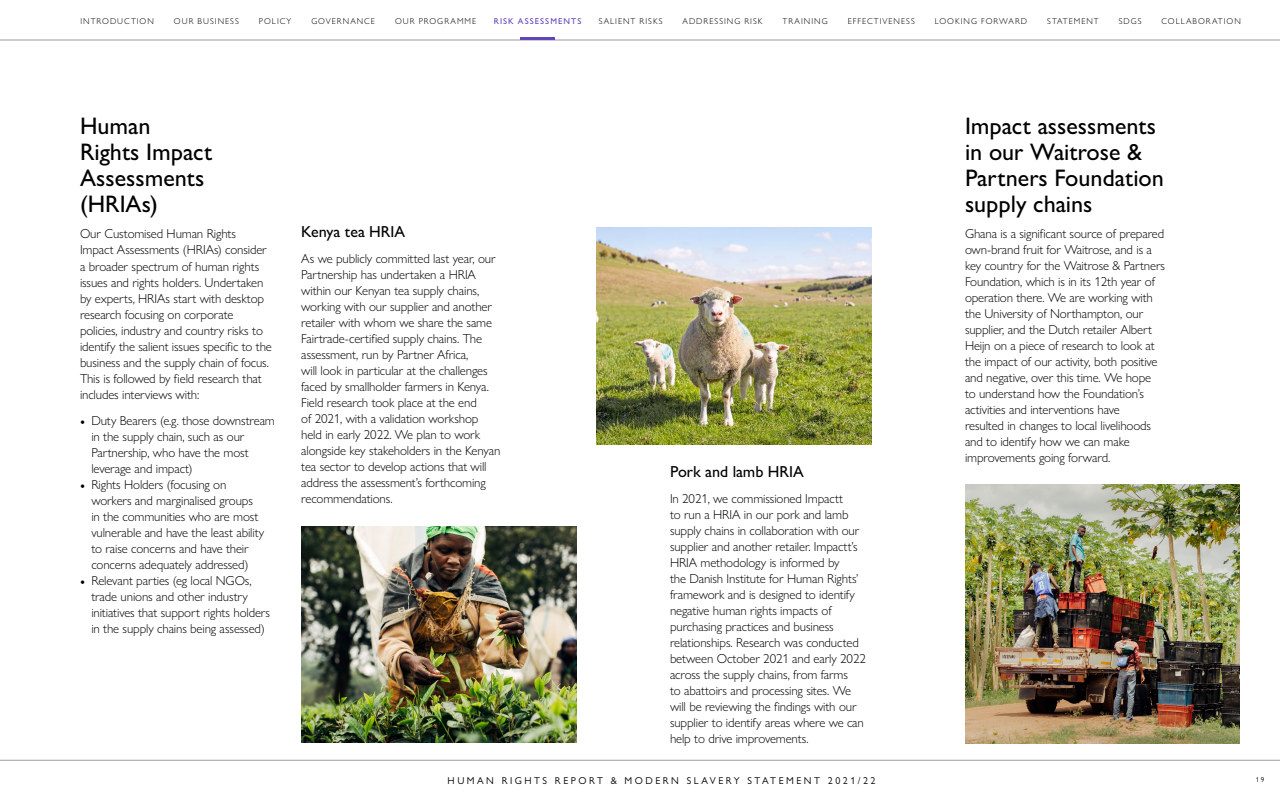
<style>
.page{position:relative;width:1280px;height:800px;background:#fff}
.page>*{position:absolute;margin:0;border:0;box-sizing:border-box;transform-origin:0 0}
.t1{font:500 24px/26px "Gill Sans Nova";color:#000}
.t2{font:500 16px "Gill Sans Nova";color:#000}
.t3{font:300 13px/16px "Gill Sans Nova";letter-spacing:-.01em;color:#000}
.t4{font:10px "Gill Sans Nova";letter-spacing:.25em;color:#000}
.t5{font:300 8.5px "Gill Sans Nova";letter-spacing:.12em;color:#000}
.t6{font:500 8.5px "Gill Sans Nova";letter-spacing:.12em;color:#6244bb}
.t7{font:7px "Gill Sans Nova";color:#000}
.s1{font-family:"Minion Pro";font-weight:400}
</style>
<div class="page">
<hr style="left:0;top:760px;width:1280px;height:1px;background:#9d9d9c">
<hr style="left:0;top:40px;width:1280px;height:1px;background:#9d9d9c">
<img style="left:301px;top:526px;width:275px;height:216px">
<img style="left:596px;top:228px;width:275px;height:216px">
<img style="left:965px;top:485px;width:275px;height:258px">
<hr style="left:521px;top:37px;width:34px;height:3px;background:#6244bb">
<p class="t5" style="left:80px;top:16px;width:75px">INTRODUCTION</p>
<p class="t5" style="left:174px;top:16px;width:66px">OUR BUSINESS</p>
<p class="t5" style="left:259px;top:16px;width:34px">POLICY</p>
<p class="t5" style="left:311px;top:16px;width:65px">GOVERNANCE</p>
<p class="t5" style="left:395px;top:16px;width:83px">OUR PROGRAMME</p>
<p class="t6" style="left:494px;top:16px;width:89px">RISK ASSESSMENTS</p>
<p class="t5" style="left:599px;top:16px;width:65px">SALIENT RISKS</p>
<p class="t5" style="left:683px;top:16px;width:82px">ADDRESSING RISK</p>
<p class="t5" style="left:783px;top:16px;width:47px">TRAINING</p>
<p class="t5" style="left:848px;top:16px;width:69px">EFFECTIVENESS</p>
<p class="t5" style="left:935px;top:16px;width:94px">LOOKING FORWARD</p>
<p class="t5" style="left:1047px;top:16px;width:53px">STATEMENT</p>
<p class="t5" style="left:1119px;top:16px;width:24px">SDGS</p>
<p class="t5" style="left:1161px;top:16px;width:81px">COLLABORATION</p>
<h1 class="t1" style="left:80px;top:113px;width:134px">Human<br>Rights Impact<br>Assessments (HRIAs)</h1>
<p class="t3" style="left:80px;top:226px;width:193px">Our Customised Human Rights Impact Assessments (HRIAs) consider a broader spectrum of human rights issues and rights holders. Undertaken by experts, HRIAs start with desktop research focusing on corporate policies, industry and country risks to identify the salient issues specific to the business and the supply chain of focus.<br>This is followed by field research that includes interviews with:</p>
<p class="t3" style="left:91px;top:412px;width:185px;text-indent:-11px"><span class="s1">•</span> Duty Bearers (e.g. those downstream in the supply chain, such as our<br>Partnership, who have the most leverage and impact)</p>
<p class="t3" style="left:91px;top:476px;width:174px;text-indent:-11px"><span class="s1">•</span> Rights Holders (focusing on workers and marginalised groups in the communities who are most vulnerable and have the least ability to raise concerns and have their concerns adequately addressed)</p>
<p class="t3" style="left:91px;top:572px;width:180px;text-indent:-11px"><span class="s1">•</span> Relevant parties (eg local NGOs, trade unions and other industry initiatives that support rights holders in the supply chains being assessed)</p>
<p class="t2" style="left:301px;top:222px;width:105px">Kenya tea HRIA</p>
<p class="t3" style="left:301px;top:251px;width:201px">As we publicly committed last year, our Partnership has undertaken a HRIA within our Kenyan tea supply chains, working with our supplier and another retailer with whom we share the same Fairtrade-certified supply chains. The assessment, run by Partner Africa,<br>will look in particular at the challenges faced by smallholder farmers in Kenya.<br>Field research took place at the end<br>of 2021, with a validation workshop held in early 2022. We plan to work alongside key stakeholders in the Kenyan tea sector to develop actions that will address the assessment’s forthcoming recommendations.</p>
<p class="t2" style="left:670px;top:461px;width:135px">Pork and lamb HRIA</p>
<p class="t3" style="left:670px;top:490px;width:197px">In 2021, we commissioned Impactt<br>to run a HRIA in our pork and lamb supply chains in collaboration with our supplier and another retailer. Impactt’s HRIA methodology is informed by<br>the Danish Institute for Human Rights’ framework and is designed to identify negative human rights impacts of purchasing practices and business relationships. Research was conducted between October 2021 and early 2022 across the supply chains, from farms<br>to abattoirs and processing sites. We will be reviewing the findings with our supplier to identify areas where we can help to drive improvements.</p>
<h1 class="t1" style="left:965px;top:112px;width:200px">Impact assessments in our Waitrose &amp;<br>Partners Foundation supply chains</h1>
<p class="t3" style="left:965px;top:225px;width:202px">Ghana is a significant source of prepared own-brand fruit for Waitrose, and is a key country for the Waitrose &amp; Partners Foundation, which is in its 12th year of operation there. We are working with the University of Northampton, our supplier, and the Dutch retailer Albert Heijn on a piece of research to look at the impact of our activity, both positive and negative, over this time. We hope to understand how the Foundation’s activities and interventions have<br>resulted in changes to local livelihoods and to identify how we can make improvements going forward.</p>
<p class="t4" style="left:448px;top:774px;width:429px">HUMAN RIGHTS REPORT &amp; MODERN SLAVERY STATEMENT 2021/22</p>
<p class="t7" style="left:1256px;top:775px;width:10px">19</p>
</div>
